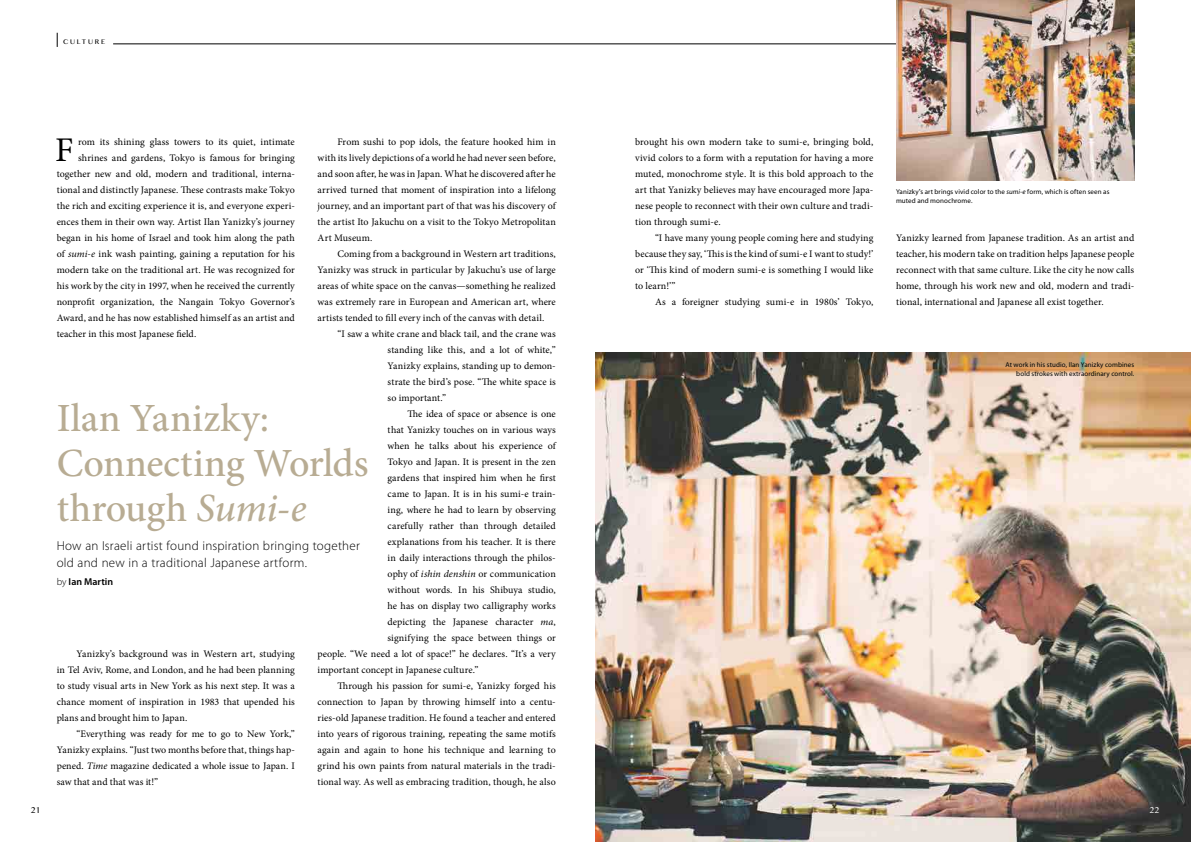
<style>
.page{position:relative;width:1191px;height:842px;background:#fff}
.page>*{position:absolute;margin:0;border:0;box-sizing:border-box;transform-origin:0 0}
.t1{font:500 40px/45px "Minion Pro";color:#b8ac93}
.t2{font:34.6px "Minion Pro";color:#000}
.t3{font:300 13px/17px "Myriad Pro";letter-spacing:.02em;color:#000}
.t4{font:10px/16px "Minion Pro";letter-spacing:.005em;color:#000;text-align:justify}
.t5{font:600 10px "Myriad Pro";color:#000}
.t6{font:10px "Khmer MN";color:#000}
.t7{font:10px "Khmer MN";color:#fff}
.t8{font:8px "Khmer MN";letter-spacing:.225em;color:#000}
.t9{font:7px/9px "Myriad Pro";letter-spacing:.01em;color:#000;text-align:right}
.s1{font-style:italic}
.s2{font-weight:300}
.s3{font-family:"Helvetica Neue LT Std"}
</style>
<div class="page">
<hr style="left:113px;top:44px;width:1021px;height:1px;background:#000">
<svg style="left:57px;top:33px;width:1px;height:14px"></svg>
<img style="left:595px;top:353px;width:596px;height:489px">
<img style="left:896px;top:0;width:238px;height:180px">
<p class="t8" style="left:63px;top:37px;width:44px">CULTURE</p>
<h2 class="t2" style="left:55px;top:127px;width:20px">F</h2>
<p class="t4" style="left:78px;top:134px;width:218px">rom its shining glass towers to its quiet, intimate</p>
<p class="t4" style="left:317px;top:134px;width:240px;text-indent:20px">From sushi to pop idols, the feature hooked him in with its lively depictions of a world he had never seen before, and soon after, he was in Japan. What he discovered after he arrived turned that moment of inspiration into a lifelong journey, and an important part of that was his discovery of the artist Ito Jakuchu on a visit to the Tokyo Metropolitan Art Museum.</p>
<p class="t4" style="left:317px;top:246px;width:240px;text-indent:20px">Coming from a background in Western art traditions, Yanizky was struck in particular by Jakuchu’s use of large areas of white space on the canvas—something he realized was extremely rare in European and American art, where artists tended to fill every inch of the canvas with detail.</p>
<p class="t4" style="left:387px;top:326px;width:170px;text-indent:-50px">“I saw a white crane and black tail, and the crane was standing like this, and a lot of white,” Yanizky explains, standing up to demon&shy;strate the bird’s pose. “The white space is so important.”</p>
<p class="t4" style="left:407px;top:406px;width:150px">The idea of space or absence is one</p>
<p class="t4" style="left:388px;top:422px;width:170px">that Yanizky touches on in various ways</p>
<p class="t4" style="left:388px;top:438px;width:170px">when he talks about his experience of</p>
<p class="t4" style="left:388px;top:454px;width:170px">Tokyo and Japan. It is present in the zen</p>
<p class="t4" style="left:388px;top:470px;width:170px">gardens that inspired him when he first</p>
<p class="t4" style="left:388px;top:486px;width:170px">came to Japan. It is in his sumi-e train-</p>
<p class="t4" style="left:388px;top:502px;width:170px">ing, where he had to learn by observing</p>
<p class="t4" style="left:388px;top:518px;width:170px">carefully rather than through detailed</p>
<p class="t4" style="left:388px;top:534px;width:170px">explanations from his teacher. It is there</p>
<p class="t4" style="left:388px;top:550px;width:170px">in daily interactions through the philos-</p>
<p class="t4" style="left:388px;top:566px;width:170px">ophy of <span class="s1">ishin denshin</span> or communication</p>
<p class="t4" style="left:387px;top:582px;width:170px">without words. In his Shibuya studio,</p>
<p class="t4" style="left:387px;top:598px;width:170px">he has on display two calligraphy works</p>
<p class="t4" style="left:387px;top:614px;width:170px">depicting the Japanese character <span class="s1">ma</span>,</p>
<p class="t4" style="left:387px;top:630px;width:170px">signifying the space between things or</p>
<p class="t4" style="left:317px;top:646px;width:240px">people. “We need a lot of space!” he declares. “It’s a very</p>
<p class="t4" style="left:317px;top:662px;width:162px">important concept in Japanese culture.”</p>
<p class="t4" style="left:337px;top:678px;width:220px">Through his passion for sumi-e, Yanizky forged his</p>
<p class="t4" style="left:317px;top:694px;width:240px">connection to Japan by throwing himself into a centu-</p>
<p class="t4" style="left:317px;top:710px;width:240px">ries-old Japanese tradition. He found a teacher and entered</p>
<p class="t4" style="left:317px;top:726px;width:240px">into years of rigorous training, repeating the same motifs</p>
<p class="t4" style="left:317px;top:742px;width:240px">again and again to hone his technique and learning to</p>
<p class="t4" style="left:317px;top:758px;width:240px">grind his own paints from natural materials in the tradi-</p>
<p class="t4" style="left:317px;top:774px;width:240px">tional way. As well as embracing tradition, though, he also</p>
<p class="t4" style="left:78px;top:150px;width:218px">shrines and gardens, Tokyo is famous for bringing</p>
<p class="t4" style="left:57px;top:166px;width:240px">together new and old, modern and traditional, interna-</p>
<p class="t4" style="left:57px;top:182px;width:240px">tional and distinctly Japanese. These contrasts make Tokyo</p>
<p class="t4" style="left:57px;top:198px;width:240px">the rich and exciting experience it is, and everyone experi-</p>
<p class="t4" style="left:57px;top:214px;width:240px">ences them in their own way. Artist Ilan Yanizky’s journey</p>
<p class="t4" style="left:57px;top:230px;width:240px">began in his home of Israel and took him along the path</p>
<p class="t4" style="left:57px;top:246px;width:240px">of <span class="s1">sumi-e</span> ink wash painting, gaining a reputation for his</p>
<p class="t4" style="left:57px;top:262px;width:240px">modern take on the traditional art. He was recognized for</p>
<p class="t4" style="left:57px;top:278px;width:240px">his work by the city in 1997, when he received the currently</p>
<p class="t4" style="left:57px;top:294px;width:240px">nonprofit organization, the Nangain Tokyo Governor’s</p>
<p class="t4" style="left:57px;top:310px;width:240px">Award, and he has now established himself as an artist and</p>
<p class="t4" style="left:57px;top:326px;width:141px">teacher in this most Japanese field.</p>
<h1 class="t1" style="left:57px;top:395px;width:313px">Ilan Yanizky:<br>Connecting Worlds through <span class="s1">Sumi-e</span></h1>
<h3 class="t3" style="left:57px;top:537px;width:305px">How an Israeli artist found inspiration bringing together old and new in a traditional Japanese artform.</h3>
<p class="t5" style="left:57px;top:576px;width:58px"><span class="s2">by</span> Ian Martin</p>
<p class="t4" style="left:57px;top:646px;width:240px;text-indent:20px">Yanizky’s background was in Western art, studying in Tel Aviv, Rome, and London, and he had been planning to study visual arts in New York as his next step. It was a chance moment of inspiration in 1983 that upended his plans and brought him to Japan.</p>
<p class="t4" style="left:57px;top:726px;width:240px;text-indent:20px">“Everything was ready for me to go to New York,” Yanizky explains. “Just two months before that, things hap&shy;pened. <span class="s1">Time</span> magazine dedicated a whole issue to Japan. I saw that and that was it!”</p>
<p class="t4" style="left:635px;top:134px;width:240px">brought his own modern take to sumi-e, bringing bold, vivid colors to a form with a reputation for having a more muted, monochrome style. It is this bold approach to the art that Yanizky believes may have encouraged more Japa&shy;nese people to reconnect with their own culture and tradi&shy;tion through sumi-e.</p>
<p class="t4" style="left:635px;top:230px;width:240px;text-indent:20px">“I have many young people coming here and studying because they say, ‘This is the kind of sumi-e I want to study!’ or ‘This kind of modern sumi-e is something I would like to learn!’”</p>
<p class="t4" style="left:655px;top:294px;width:220px">As a foreigner studying sumi-e in 1980s’ Tokyo,</p>
<p class="t9" style="left:896px;top:187px;width:215px;text-align:left">Yanizky<span class="s3">’</span>s art brings vivid color to the <span class="s1">sumi-e</span> form, which is often seen as muted and monochrome.</p>
<p class="t4" style="left:896px;top:230px;width:240px">Yanizky learned from Japanese tradition. As an artist and teacher, his modern take on tradition helps Japanese people reconnect with that same culture. Like the city he now calls home, through his work new and old, modern and tradi&shy;tional, international and Japanese all exist together.</p>
<p class="t9" style="left:1005px;top:360px;width:130px">At work in his studio, Ilan Yanizky combines bold strokes with extraordinary control.</p>
<p class="t6" style="left:31px;top:803px;width:11px">21</p>
<p class="t7" style="left:1149px;top:803px;width:11px">22</p>
</div>
